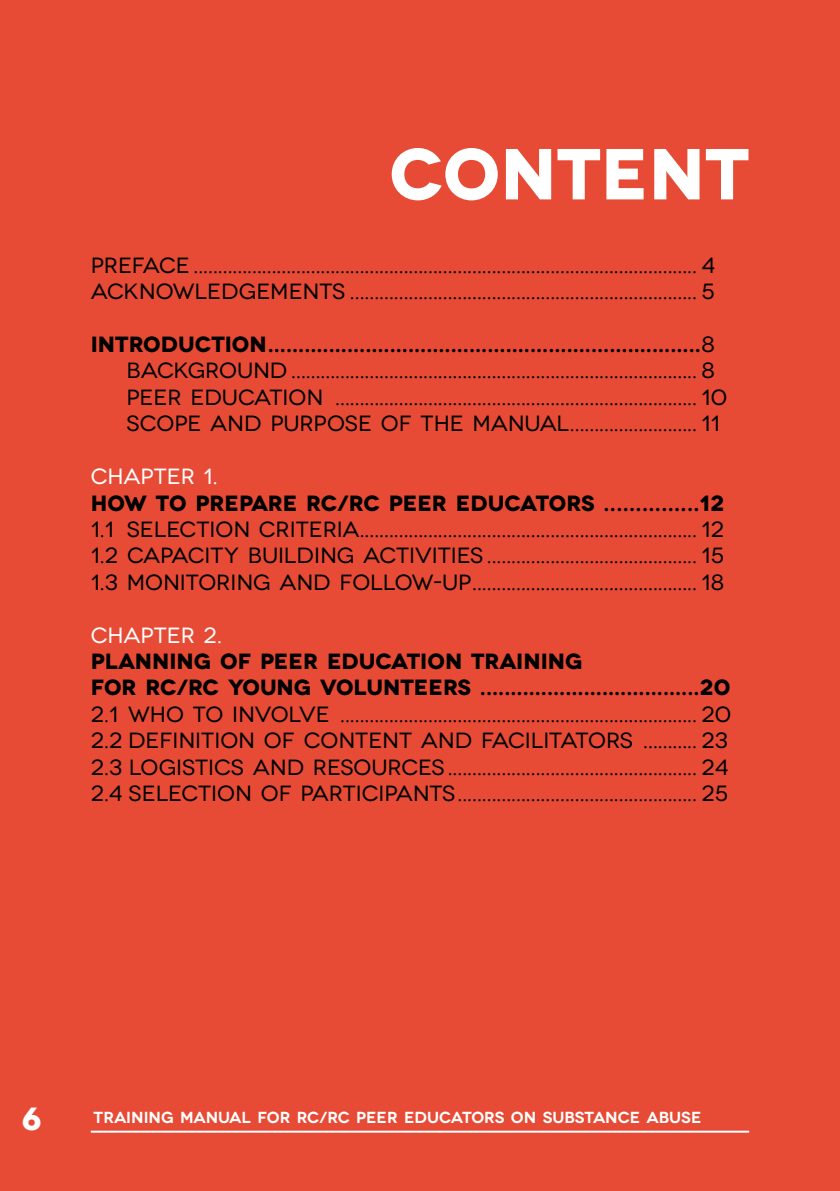
<style>
.page{position:relative;width:840px;height:1191px;background:#fff}
.page>*{position:absolute;margin:0;border:0;box-sizing:border-box;transform-origin:0 0}
.t1{font:700 72px "Novecentowide";color:#fff}
.t2{font:700 32px "Novecentowide";color:#fff}
.t3{font:22px/26.4px "Novecentowide";color:#000}
.t4{font:700 22px/26.4px "Novecentowide";color:#000}
.t5{font:22px "Novecentowide";letter-spacing:-.005em;color:#fff}
.t6{font:600 16px "Novecentowide";color:#fff}
.s1{font-weight:700}
</style>
<div class="page">
<div style="left:0;top:0;width:838px;height:1191px;background:#e74b35"></div>
<hr style="left:91px;top:1130px;width:657px;height:2px;background:#fff">
<div style="left:806px;top:0;width:33px;height:1191px;background:#e74b35"></div>
<h1 class="t1" style="left:389px;top:130px;width:361px">CONTENT</h1>
<p class="t3" style="left:91px;top:252px;width:626px">PREFACE ....................................................................................................... 4<br>ACKNOWLEDGEMENTS ....................................................................... 5</p>
<p class="t3" style="left:126px;top:331px;width:601px;text-indent:-36px"><span class="s1">INTRODUCTION.......................................................................</span>8<br>BACKGROUND ................................................................................... 8<br>PEER EDUCATION .......................................................................... 10<br>SCOPE AND PURPOSE OF THE MANUAL.......................... 11</p>
<p class="t5" style="left:91px;top:463px;width:128px">CHAPTER 1.</p>
<p class="t4" style="left:91px;top:490px;width:634px">HOW TO PREPARE RC/RC PEER EDUCATORS ...............12</p>
<p class="t3" style="left:91px;top:516px;width:634px;text-align:justify">1.1 SELECTION CRITERIA..................................................................... 12<br>1.2 CAPACITY BUILDING ACTIVITIES ........................................... 15<br>1.3 MONITORING AND FOLLOW-UP.............................................. 18</p>
<p class="t5" style="left:91px;top:622px;width:132px">CHAPTER 2.</p>
<p class="t4" style="left:91px;top:648px;width:641px">PLANNING OF PEER EDUCATION TRAINING<br>FOR RC/RC YOUNG VOLUNTEERS ....................................20</p>
<p class="t3" style="left:91px;top:701px;width:641px">2.1 WHO TO INVOLVE ......................................................................... 20<br>2.2 DEFINITION OF CONTENT AND FACILITATORS ........... 23<br>2.3 LOGISTICS AND RESOURCES................................................... 24<br>2.4 SELECTION OF PARTICIPANTS................................................. 25</p>
<h2 class="t2" style="left:22px;top:1098px;width:21px">6</h2>
<p class="t6" style="left:94px;top:1108px;width:609px">TRAINING MANUAL FOR RC/RC PEER EDUCATORS ON SUBSTANCE ABUSE</p>
</div>
